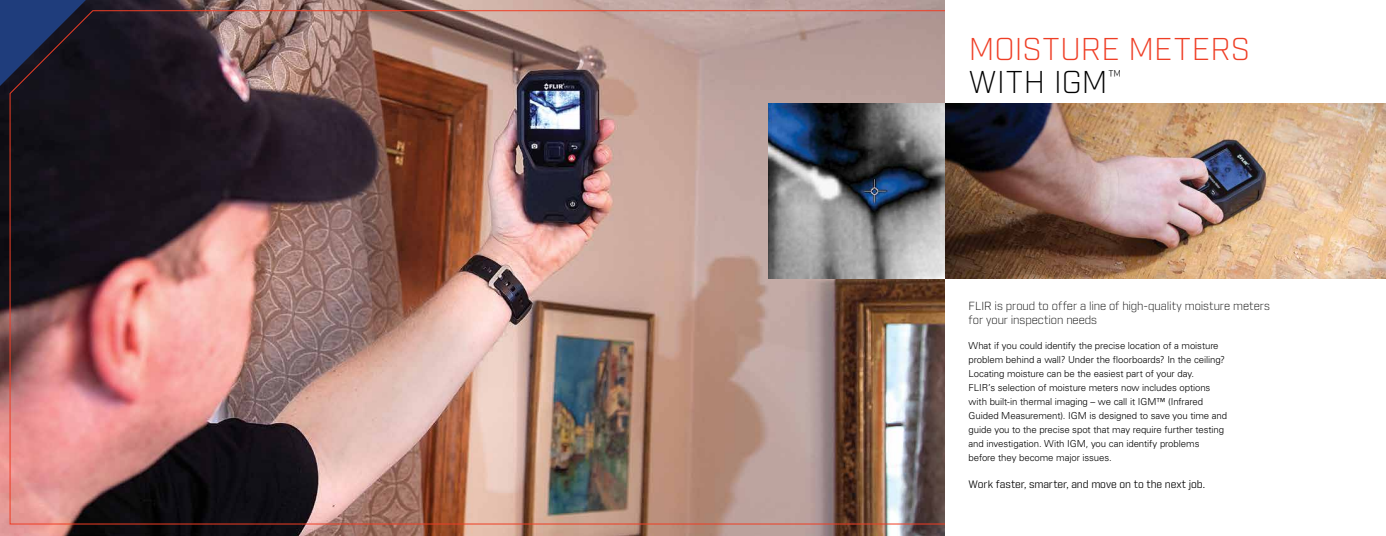
<style>
.page{position:relative;width:1386px;height:536px;background:#fff}
.page>*{position:absolute;margin:0;border:0;box-sizing:border-box;transform-origin:0 0}
.t1{font:300 30.62px/32.4px "Industry";letter-spacing:.01em;color:#ef3e25}
.t2{font:300 11.38px/14px "Industry";letter-spacing:-.005em;color:#000}
.t3{font:10.5px "Industry";letter-spacing:-.005em;color:#000}
.t4{font:300 9.62px/14px "Univers LT Std";letter-spacing:-.01em;color:#000}
.s1{color:#000}
</style>
<div class="page">
<img style="left:0;top:0;width:945px;height:536px">
<img style="left:9px;top:9px;width:936px;height:515px">
<svg style="left:0;top:0;width:86px;height:86px;background:#1c284b"></svg>
<img style="left:768px;top:103px;width:618px;height:175px">
<h1 class="t1" style="left:969px;top:34px;width:283px">MOISTURE METERS<br><span class="s1">WITH IGM</span><sup>™</sup></h1>
<p class="t2" style="left:969px;top:299px;width:303px">FLIR is proud to offer a line of high-quality moisture meters for your inspection needs</p>
<p class="t4" style="left:969px;top:338px;width:260px">What if you could identify the precise location of a moisture problem behind a wall? Under the floorboards? In the ceiling?<br>Locating moisture can be the easiest part of your day.<br>FLIR’s selection of moisture meters now includes options with built-in thermal imaging – we call it IGM™ (Infrared Guided Measurement). IGM is designed to save you time and guide you to the precise spot that may require further testing and investigation. With IGM, you can identify problems before they become major issues.</p>
<p class="t3" style="left:969px;top:478px;width:238px">Work faster, smarter, and move on to the next job.</p>
</div>
